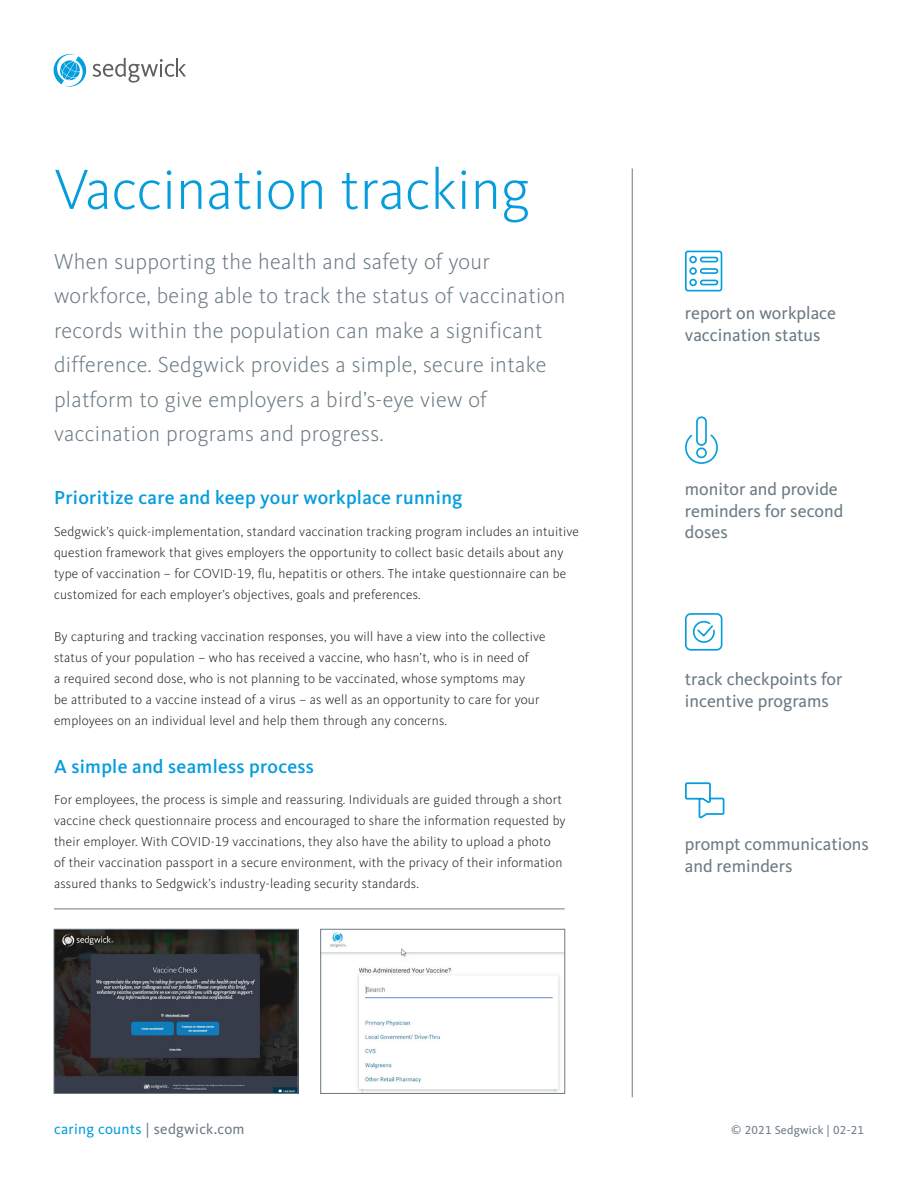
<style>
.page{position:relative;width:918px;height:1188px;background:#fff}
.page>*{position:absolute;margin:0;border:0;box-sizing:border-box;transform-origin:0 0}
.t1{font:300 58.5px "Kievit OT";color:#069ddc}
.t2{font:300 22.5px/34.5px "Kievit OT";letter-spacing:.015em;color:#6b7a83}
.t3{font:500 19.5px "Kievit OT";letter-spacing:.015em;color:#069ddc}
.t4{font:18px/21.6px "Kievit OT";color:#6b7a83}
.t5{font:15px "Kievit OT";letter-spacing:.02em;color:#6b7a83}
.t6{font:300 13.5px/21px "Kievit OT";letter-spacing:.015em;color:#231f20}
.t7{font:12px "Kievit OT";letter-spacing:.02em;color:#6b7a83}
.s1{color:#069ddc}
</style>
<div class="page">
<svg style="left:53px;top:54px;width:133px;height:33px"></svg>
<hr style="left:632px;top:168px;width:1px;height:929px;background:#6b7a83">
<svg style="left:685px;top:417px;width:33px;height:47px"></svg>
<svg style="left:685px;top:250px;width:38px;height:42px"></svg>
<svg style="left:685px;top:613px;width:38px;height:38px"></svg>
<svg style="left:685px;top:782px;width:40px;height:36px"></svg>
<hr style="left:54px;top:909px;width:511px;height:1px;background:#6b7a83">
<img style="left:56px;top:931px;width:240px;height:161px">
<div style="left:54px;top:929px;width:244px;height:165px;border:1px solid #6b7a83"></div>
<img style="left:322px;top:932px;width:241px;height:160px">
<div style="left:320px;top:929px;width:245px;height:165px;border:1px solid #6b7a83"></div>
<h1 class="t1" style="left:54px;top:157px;width:477px">Vaccination tracking</h1>
<p class="t2" style="left:54px;top:244px;width:513px">When supporting the health and safety of your workforce, being able to track the status of vaccination records within the population can make a significant difference. Sedgwick provides a simple, secure intake platform to give employers a bird’s-eye view of vaccination programs and progress.</p>
<h3 class="t3" style="left:54px;top:486px;width:410px">Prioritize care and keep your workplace running</h3>
<p class="t6" style="left:54px;top:521px;width:526px">Sedgwick’s quick-implementation, standard vaccination tracking program includes an intuitive question framework that gives employers the opportunity to collect basic details about any type of vaccination – for COVID-19, flu, hepatitis or others. The intake questionnaire can be customized for each employer’s objectives, goals and preferences.</p>
<p class="t6" style="left:54px;top:626px;width:493px">By capturing and tracking vaccination responses, you will have a view into the collective status of your population – who has received a vaccine, who hasn’t, who is in need of<br>a required second dose, who is not planning to be vaccinated, whose symptoms may<br>be attributed to a vaccine instead of a virus – as well as an opportunity to care for your employees on an individual level and help them through any concerns.</p>
<h3 class="t3" style="left:54px;top:755px;width:262px">A simple and seamless process</h3>
<p class="t6" style="left:54px;top:789px;width:513px">For employees, the process is simple and reassuring. Individuals are guided through a short vaccine check questionnaire process and encouraged to share the information requested by their employer. With COVID-19 vaccinations, they also have the ability to upload a photo<br>of their vaccination passport in a secure environment, with the privacy of their information assured thanks to Sedgwick’s industry-leading security standards.</p>
<h3 class="t4" style="left:685px;top:303px;width:153px">report on workplace vaccination status</h3>
<h3 class="t4" style="left:685px;top:479px;width:160px">monitor and provide reminders for second doses</h3>
<h3 class="t4" style="left:685px;top:669px;width:159px">track checkpoints for incentive programs</h3>
<h3 class="t4" style="left:685px;top:833px;width:186px">prompt communications and reminders</h3>
<p class="t5" style="left:54px;top:1121px;width:192px"><span class="s1">caring counts</span> | sedgwick.com</p>
<p class="t7" style="left:731px;top:1123px;width:134px">© 2021 Sedgwick | 02-21</p>
</div>
